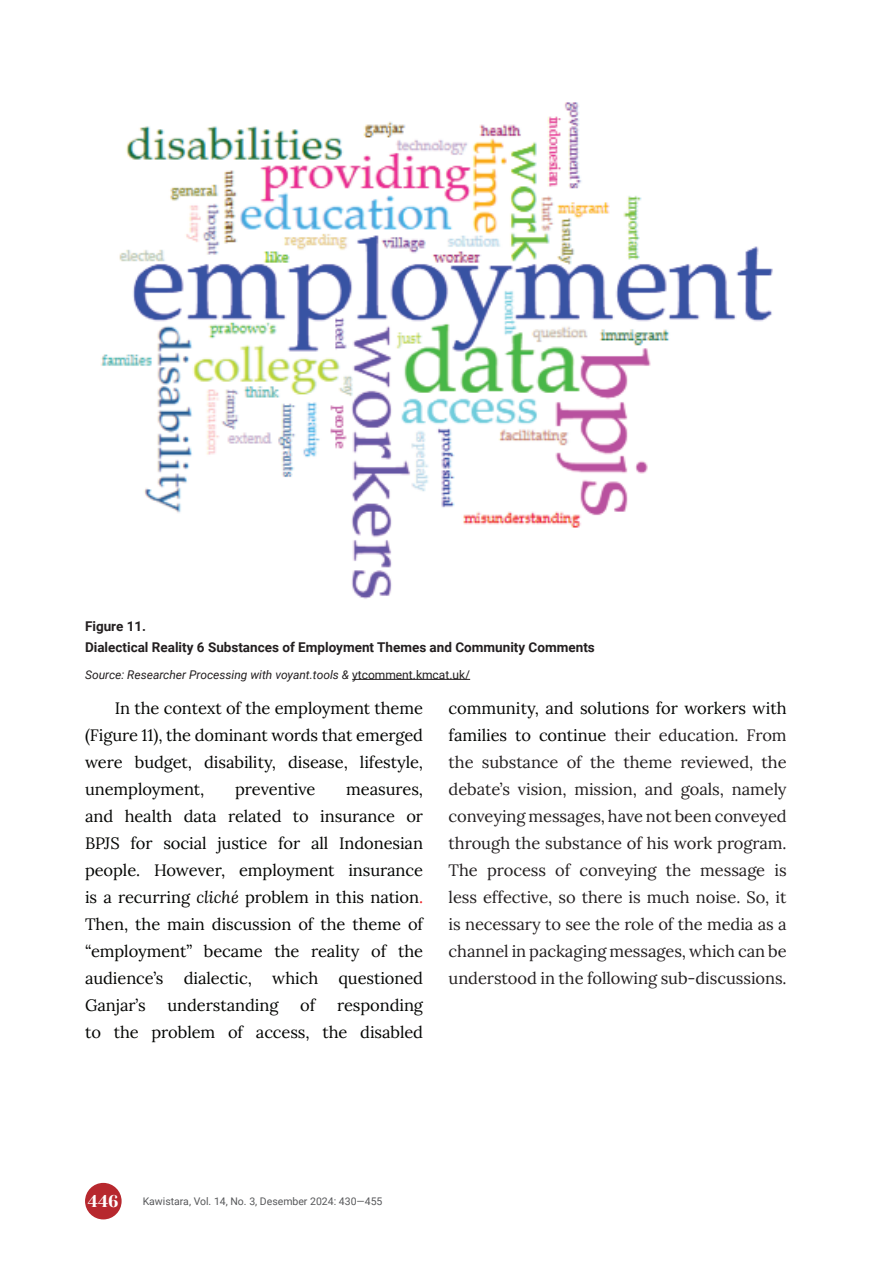
<style>
.page{position:relative;width:893px;height:1263px;background:#fff}
.page>*{position:absolute;margin:0;border:0;box-sizing:border-box;transform-origin:0 0}
.t1{font:16.95px "Yeseva One";color:#fff}
.t2{font:16.5px/27px "Lora";letter-spacing:-.005em;color:#040503;text-align:justify}
.t3{font:16.5px/27px "Lora";letter-spacing:-.005em;color:#231f20;text-align:justify}
.t4{font:700 13.5px/21px "Roboto";color:#231f20}
.t5{font:italic 12px "Roboto";color:#231f20}
.t6{font:10.5px "Roboto";color:#57585a}
.s1{font-style:normal}
.s2{color:#040503}
.s3{font-style:italic}
.s4{color:#ee1f23}
</style>
<div class="page">
<div style="left:85px;top:1183px;width:37px;height:36px;background:#b7282e;border-radius:50%"></div>
<img style="left:100px;top:102px;width:673px;height:497px">
<hr style="left:352px;top:679px;width:118px;height:1px;background:#231f20">
<p class="t4" style="left:85px;top:615px;width:511px">Figure 11.<br>Dialectical Reality 6 Substances of Employment Themes and Community Comments</p>
<p class="t5" style="left:85px;top:666px;width:387px">Source: Researcher Processing with voyant.tools &amp; <span class="s1">ytcomment.kmcat.uk/</span></p>
<p class="t2" style="left:85px;top:693px;width:340px;text-indent:30px">In the context of the employment theme (Figure 11), the dominant words that emerged were budget, disability, disease, lifestyle, unemployment,</p>
<p class="t3" style="left:449px;top:693px;width:340px"><span class="s2">community, and solutions for workers with families to continue</span> their education. From the substance of the theme reviewed, the debate’s vision, mission, and goals, namely conveying messages, have not been conveyed through the substance of his work program.<br>The process of conveying the message is less effective, so there is much noise. So, it is necessary to see the role of the media as a channel in packaging messages, which can be understood in the following sub-discussions.</p>
<p class="t2" style="left:235px;top:774px;width:82px">preventive</p>
<p class="t2" style="left:85px;top:774px;width:340px;text-indent:261px">measures, and health data related to insurance or BPJS for social justice for all Indonesian people. However, employment insurance is a recurring <span class="s3">cliché</span> problem in this nation<span class="s4">.<br></span>Then, the main discussion of the theme of “employment” became the reality of the audience’s dialectic, which questioned Ganjar’s</p>
<p class="t2" style="left:167px;top:990px;width:113px">understanding</p>
<p class="t2" style="left:300px;top:990px;width:17px">of</p>
<p class="t2" style="left:85px;top:990px;width:340px;text-align:right">responding<br>to the problem of access, the disabled</p>
<p class="t1" style="left:88px;top:1188px;width:32px">446</p>
<p class="t6" style="left:143px;top:1194px;width:241px">Kawistara, Vol. 14, No. 3, Desember 2024: 430—455</p>
</div>
